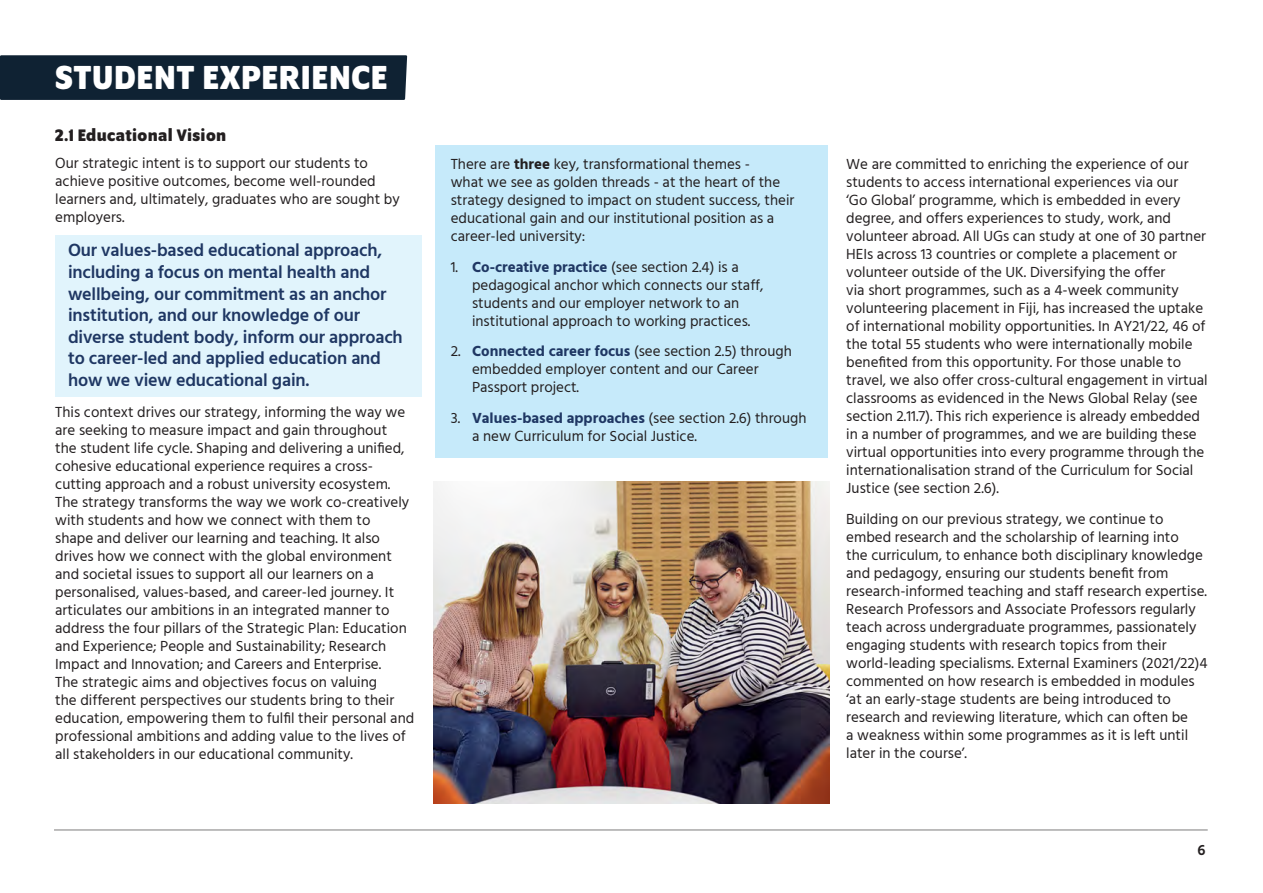
<style>
.page{position:relative;width:1263px;height:893px;background:#fff}
.page>*{position:absolute;margin:0;border:0;box-sizing:border-box;transform-origin:0 0}
.t1{font:700 36px "Program OT";letter-spacing:.02em;color:#fff}
.t2{font:600 18px/21.6px "Hind Madurai";letter-spacing:-.01em;color:#1f3763}
.Header_2{font:700 18px "Program OT";letter-spacing:.02em;color:#231f20}
.Body{font:15px/18px "Hind Madurai";color:#231f20}
.t3{font:600 15px "Hind Madurai";color:#231f20}
.s1{font-weight:700}
.s2{font-weight:700;color:#1f3763}
</style>
<div class="page">
<div style="left:435px;top:146px;width:393px;height:312px;background:#c6eafa"></div>
<img style="left:434px;top:482px;width:395px;height:322px">
<hr style="left:54px;top:829px;width:1154px;height:2px;background:#a8a7a7">
<div style="left:55px;top:235px;width:367px;height:162px;background:#e1f4fc"></div>
<div style="left:0;top:55px;width:407px;height:45px;background:#0f2233"></div>
<p class="t1" style="left:55px;top:57px;width:334px">STUDENT EXPERIENCE</p>
<p class="Header_2" style="left:55px;top:125px;width:172px">2.1 Educational Vision</p>
<p class="Body" style="left:55px;top:155px;width:346px">Our strategic intent is to support our students to achieve positive outcomes, become well-rounded learners and, ultimately, graduates who are sought by employers.</p>
<p class="t2" style="left:68px;top:240px;width:336px">Our values-based educational approach, including a focus on mental health and wellbeing, our commitment as an anchor institution, and our knowledge of our diverse student body, inform our approach to career-led and applied education and how we view educational gain.</p>
<p class="Body" style="left:55px;top:404px;width:360px">This context drives our strategy, informing the way we are seeking to measure impact and gain throughout<br>the student life cycle. Shaping and delivering a unified, cohesive educational experience requires a cross&shy;cutting approach and a robust university ecosystem.<br>The strategy transforms the way we work co-creatively with students and how we connect with them to<br>shape and deliver our learning and teaching. It also drives how we connect with the global environment and societal issues to support all our learners on a personalised, values-based, and career-led journey. It articulates our ambitions in an integrated manner to address the four pillars of the Strategic Plan: Education and Experience; People and Sustainability; Research Impact and Innovation; and Careers and Enterprise.<br>The strategic aims and objectives focus on valuing<br>the different perspectives our students bring to their education, empowering them to fulfil their personal and professional ambitions and adding value to the lives of all stakeholders in our educational community.</p>
<p class="Body" style="left:451px;top:156px;width:345px">There are <span class="s1">three</span> key, transformational themes -<br>what we see as golden threads - at the heart of the strategy designed to impact on student success, their educational gain and our institutional position as a career-led university:</p>
<p class="Body" style="left:472px;top:258px;width:293px;text-indent:-21px">1. <span class="s2">Co-creative practice</span> (see section 2.4) is a pedagogical anchor which connects our staff, students and our employer network to an institutional approach to working practices.</p>
<p class="Body" style="left:472px;top:343px;width:321px;text-indent:-21px">2. <span class="s2">Connected career focus</span> (see section 2.5) through embedded employer content and our Career<br>Passport project.</p>
<p class="Body" style="left:472px;top:410px;width:336px;text-indent:-21px">3. <span class="s2">Values-based approaches</span> (see section 2.6) through a new Curriculum for Social Justice.</p>
<p class="Body" style="left:846px;top:156px;width:363px">We are committed to enriching the experience of our students to access international experiences via our<br>‘Go Global’ programme, which is embedded in every degree, and offers experiences to study, work, and volunteer abroad. All UGs can study at one of 30 partner HEIs across 13 countries or complete a placement or volunteer outside of the UK. Diversifying the offer<br>via short programmes, such as a 4-week community volunteering placement in Fiji, has increased the uptake of international mobility opportunities. In AY21/22, 46 of the total 55 students who were internationally mobile benefited from this opportunity. For those unable to travel, we also offer cross-cultural engagement in virtual classrooms as evidenced in the News Global Relay (see section 2.11.7). This rich experience is already embedded in a number of programmes, and we are building these virtual opportunities into every programme through the internationalisation strand of the Curriculum for Social Justice (see section 2.6).</p>
<p class="Body" style="left:846px;top:510px;width:363px">Building on our previous strategy, we continue to embed research and the scholarship of learning into<br>the curriculum, to enhance both disciplinary knowledge and pedagogy, ensuring our students benefit from research-informed teaching and staff research expertise.<br>Research Professors and Associate Professors regularly teach across undergraduate programmes, passionately engaging students with research topics from their world-leading specialisms. External Examiners (2021/22)4 commented on how research is embedded in modules ‘at an early-stage students are being introduced to research and reviewing literature, which can often be<br>a weakness within some programmes as it is left until later in the course’.</p>
<p class="t3" style="left:1197px;top:841px;width:9px">6</p>
</div>
